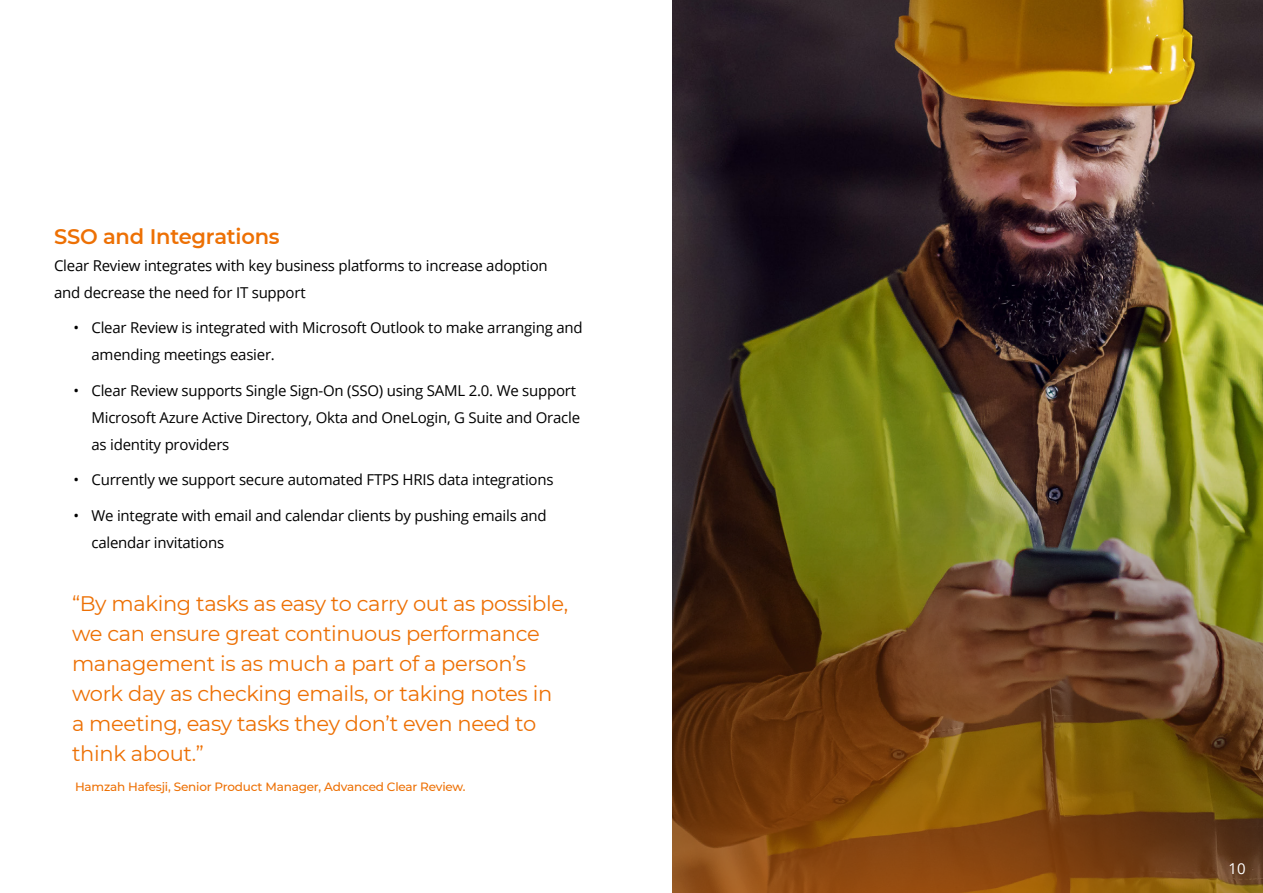
<style>
.page{position:relative;width:1263px;height:893px;background:#fff}
.page>*{position:absolute;margin:0;border:0;box-sizing:border-box;transform-origin:0 0}
.t1{font:21px/30px "Montserrat";letter-spacing:-.015em;color:#ed7004}
.t2{font:600 21px "Montserrat";letter-spacing:-.01em;color:#ed7004}
.t3{font:15px/27px "Open Sans";letter-spacing:-.015em;color:#000}
.t4{font:15px "Open Sans";color:#fff}
.t5{font:500 12px "Montserrat";letter-spacing:-.015em;color:#ed7004}
.s1{color:#000}
</style>
<div class="page">
<img style="left:673px;top:0;width:590px;height:128px">
<img style="left:673px;top:128px;width:590px;height:415px">
<img style="left:673px;top:543px;width:590px;height:350px">
<h1 class="t2" style="left:54px;top:222px;width:227px">SSO and Integrations</h1>
<p class="t3" style="left:54px;top:252px;width:495px">Clear Review integrates with key business platforms to increase adoption and decrease the need for IT support</p>
<p class="t3" style="left:92px;top:314px;width:493px;text-indent:-18px">• Clear Review is integrated with Microsoft Outlook to make arranging and amending meetings easier.</p>
<p class="t3" style="left:92px;top:377px;width:490px;text-indent:-18px">• Clear Review supports Single Sign-On (SSO) using SAML 2.0. We support<br>Microsoft Azure Active Directory, Okta and OneLogin, G Suite and Oracle as identity providers</p>
<p class="t3" style="left:74px;top:466px;width:482px">• Currently we support secure automated FTPS HRIS data integrations</p>
<p class="t3" style="left:92px;top:502px;width:457px;text-indent:-18px">• We integrate with email and calendar clients by pushing emails and calendar invitations</p>
<p class="t1" style="left:72px;top:588px;width:498px">“By making tasks as easy to carry out as possible, we can ensure great continuous performance management is as much a part of a person’s work day as checking emails, or taking notes in a meeting, easy tasks they don’t even need to think about.”</p>
<p class="t5" style="left:75px;top:778px;width:392px">Hamzah Hafesji, Senior Product Manager, Advanced Clear Review.</p>
<p class="t4" style="left:1228px;top:858px;width:19px">1 0<span class="s1">6</span></p>
</div>
